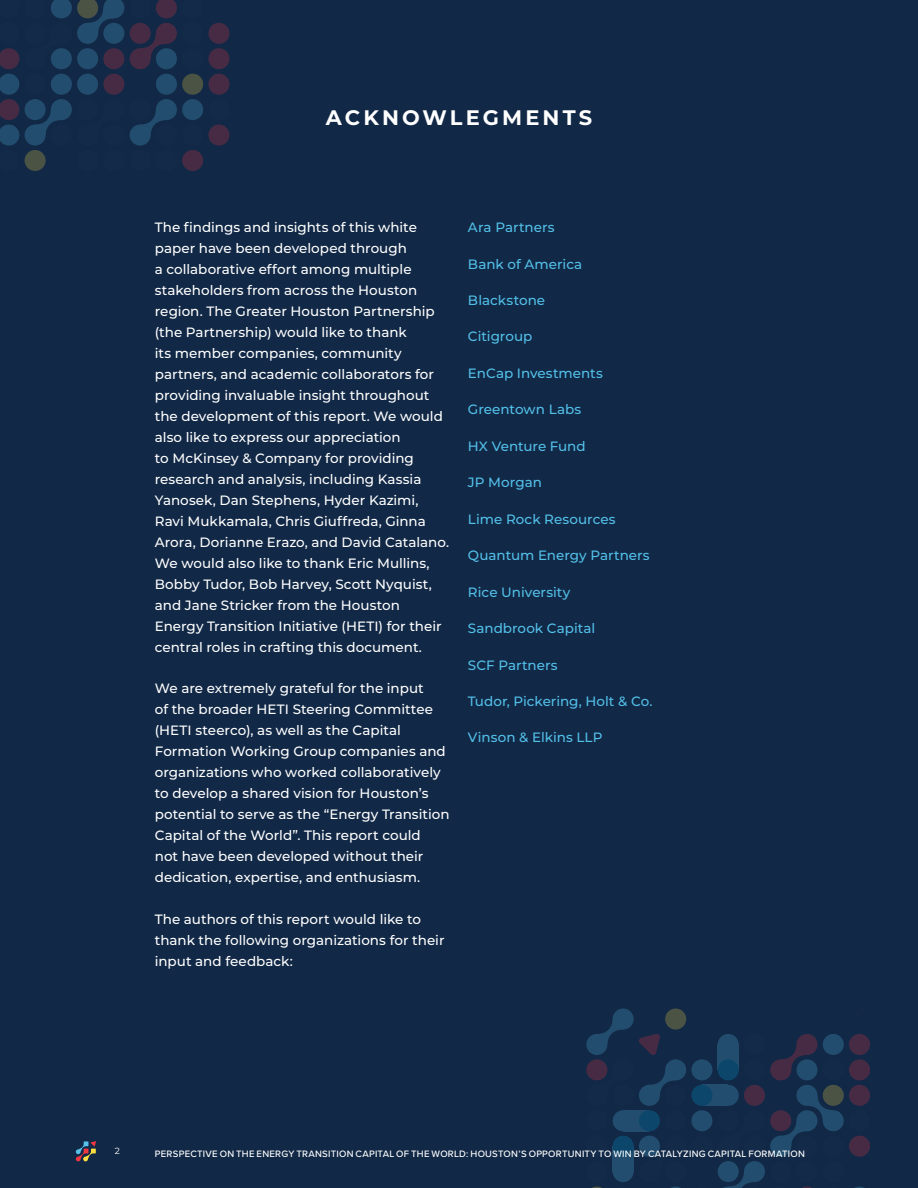
<style>
.page{position:relative;width:918px;height:1188px;background:#112846}
.page>*{position:absolute;margin:0;border:0;box-sizing:border-box;transform-origin:0 0}
.t1{font:700 21px "Montserrat";letter-spacing:.15em;color:#fff}
.t2{font:500 13.5px/21px "Montserrat";color:#fff}
.t3{font:500 13.5px "Montserrat";color:#53c0e9}
.t4{font:500 9.6px "Proxima Nova";letter-spacing:.03em;color:#fff}
.t5{font:9px "Montserrat";color:#fff}
</style>
<div class="page">
<div style="left:639px;top:1136px;width:21px;height:21px;background:#224d6e;border-radius:50%"></div>
<div style="left:586px;top:1059px;width:21px;height:21px;background:#472b45;border-radius:50%"></div>
<div style="left:665px;top:1009px;width:21px;height:21px;background:#4b5444;border-radius:50%"></div>
<svg style="left:597px;top:1070px;width:11px;height:11px"></svg>
<div style="left:665px;top:1059px;width:21px;height:21px;background:#224d6e;border-radius:50%"></div>
<div style="left:639px;top:1085px;width:21px;height:21px;background:#224d6e;border-radius:50%"></div>
<svg style="left:650px;top:1073px;width:26px;height:19px"></svg>
<div style="left:613px;top:1009px;width:21px;height:21px;background:#224d6e;border-radius:50%"></div>
<div style="left:586px;top:1034px;width:21px;height:21px;background:#224d6e;border-radius:50%"></div>
<svg style="left:600px;top:1019px;width:20px;height:25px"></svg>
<div style="left:613px;top:1146px;width:21px;height:26px;background:#224d6e"></div>
<svg style="left:639px;top:1034px;width:21px;height:21px"></svg>
<div style="left:624px;top:1110px;width:25px;height:21px;background:#224d6e"></div>
<div style="left:613px;top:1136px;width:21px;height:21px;background:#0c466b;border-radius:50%"></div>
<div style="left:639px;top:1110px;width:21px;height:21px;background:#0c466b;border-radius:50%"></div>
<div style="left:613px;top:1110px;width:21px;height:21px;background:#224d6e;border-radius:50%"></div>
<div style="left:613px;top:1161px;width:21px;height:21px;background:#224d6e;border-radius:50%"></div>
<div style="left:823px;top:1085px;width:21px;height:21px;background:#4b5444;border-radius:50%"></div>
<div style="left:849px;top:1085px;width:21px;height:21px;background:#472b45;border-radius:50%"></div>
<div style="left:849px;top:1059px;width:21px;height:21px;background:#472b45;border-radius:50%"></div>
<div style="left:823px;top:1034px;width:21px;height:21px;background:#224d6e;border-radius:50%"></div>
<div style="left:796px;top:1059px;width:22px;height:21px;background:#224d6e;border-radius:50%"></div>
<div style="left:770px;top:1059px;width:21px;height:21px;background:#472b45;border-radius:50%"></div>
<svg style="left:796px;top:1034px;width:22px;height:21px"></svg>
<svg style="left:784px;top:1044px;width:23px;height:26px"></svg>
<div style="left:823px;top:1110px;width:21px;height:21px;background:#224d6e;border-radius:50%"></div>
<div style="left:796px;top:1085px;width:22px;height:21px;background:#224d6e;border-radius:50%"></div>
<div style="left:770px;top:1110px;width:21px;height:21px;background:#472b45;border-radius:50%"></div>
<div style="left:770px;top:1136px;width:21px;height:21px;background:#224d6e;border-radius:50%"></div>
<svg style="left:781px;top:1095px;width:51px;height:51px"></svg>
<div style="left:744px;top:1085px;width:21px;height:21px;background:#472b45;border-radius:50%"></div>
<div style="left:691px;top:1059px;width:21px;height:21px;background:#224d6e;border-radius:50%"></div>
<div style="left:718px;top:1161px;width:21px;height:21px;background:#224d6e;border-radius:50%"></div>
<div style="left:691px;top:1110px;width:21px;height:21px;background:#224d6e;border-radius:50%"></div>
<div style="left:744px;top:1161px;width:21px;height:21px;background:#224d6e;border-radius:50%"></div>
<div style="left:718px;top:1044px;width:21px;height:26px;background:#224d6e"></div>
<div style="left:702px;top:1085px;width:26px;height:21px;background:#224d6e"></div>
<div style="left:849px;top:1034px;width:21px;height:21px;background:#472b45;border-radius:50%"></div>
<div style="left:849px;top:1136px;width:21px;height:21px;background:#472b45;border-radius:50%"></div>
<div style="left:718px;top:1059px;width:21px;height:21px;background:#0c466b;border-radius:50%"></div>
<div style="left:691px;top:1085px;width:21px;height:21px;background:#0c466b;border-radius:50%"></div>
<div style="left:718px;top:1085px;width:21px;height:21px;background:#224d6e;border-radius:50%"></div>
<div style="left:718px;top:1034px;width:21px;height:21px;background:#224d6e;border-radius:50%"></div>
<svg style="left:718px;top:1172px;width:146px;height:16px"></svg>
<svg style="left:156px;top:0;width:21px;height:18px"></svg>
<div style="left:182px;top:74px;width:21px;height:21px;background:#4b5444;border-radius:50%"></div>
<div style="left:208px;top:74px;width:21px;height:21px;background:#472b45;border-radius:50%"></div>
<div style="left:208px;top:48px;width:21px;height:21px;background:#472b45;border-radius:50%"></div>
<div style="left:156px;top:48px;width:21px;height:21px;background:#224d6e;border-radius:50%"></div>
<div style="left:130px;top:23px;width:21px;height:21px;background:#472b45;border-radius:50%"></div>
<div style="left:130px;top:48px;width:21px;height:21px;background:#472b45;border-radius:50%"></div>
<div style="left:156px;top:23px;width:21px;height:21px;background:#472b45;border-radius:50%"></div>
<svg style="left:141px;top:33px;width:25px;height:26px"></svg>
<div style="left:182px;top:99px;width:21px;height:21px;background:#224d6e;border-radius:50%"></div>
<div style="left:156px;top:74px;width:21px;height:21px;background:#224d6e;border-radius:50%"></div>
<div style="left:182px;top:150px;width:21px;height:21px;background:#472b45;border-radius:50%"></div>
<div style="left:130px;top:125px;width:21px;height:21px;background:#224d6e;border-radius:50%"></div>
<div style="left:156px;top:99px;width:21px;height:21px;background:#224d6e;border-radius:50%"></div>
<svg style="left:140px;top:111px;width:24px;height:21px"></svg>
<div style="left:208px;top:23px;width:21px;height:21px;background:#472b45;border-radius:50%"></div>
<div style="left:208px;top:125px;width:21px;height:21px;background:#472b45;border-radius:50%"></div>
<svg style="left:0;top:0;width:124px;height:171px"></svg>
<svg style="left:76px;top:1141px;width:20px;height:20px"></svg>
<h1 class="t1" style="left:326px;top:102px;width:268px">ACKNOWLEGMENTS</h1>
<p class="t2" style="left:155px;top:216px;width:296px">The findings and insights of this white paper have been developed through<br>a collaborative effort among multiple stakeholders from across the Houston region. The Greater Houston Partnership (the Partnership) would like to thank<br>its member companies, community partners, and academic collaborators for providing invaluable insight throughout the development of this report. We would also like to express our appreciation<br>to McKinsey &amp; Company for providing research and analysis, including Kassia Yanosek, Dan Stephens, Hyder Kazimi, Ravi Mukkamala, Chris Giuffreda, Ginna Arora, Dorianne Erazo, and David Catalano.<br>We would also like to thank Eric Mullins, Bobby Tudor, Bob Harvey, Scott Nyquist, and Jane Stricker from the Houston Energy Transition Initiative (HETI) for their central roles in crafting this document.</p>
<p class="t2" style="left:155px;top:677px;width:296px">We are extremely grateful for the input<br>of the broader HETI Steering Committee (HETI steerco), as well as the Capital Formation Working Group companies and organizations who worked collaboratively to develop a shared vision for Houston’s potential to serve as the “Energy Transition Capital of the World”. This report could<br>not have been developed without their dedication, expertise, and enthusiasm.</p>
<p class="t2" style="left:155px;top:908px;width:291px">The authors of this report would like to thank the following organizations for their input and feedback:</p>
<p class="t3" style="left:468px;top:218px;width:88px">Ara Partners</p>
<p class="t3" style="left:468px;top:254px;width:116px">Bank of America</p>
<p class="t3" style="left:468px;top:291px;width:79px">Blackstone</p>
<p class="t3" style="left:468px;top:327px;width:66px">Citigroup</p>
<p class="t3" style="left:468px;top:364px;width:136px">EnCap Investments</p>
<p class="t3" style="left:468px;top:400px;width:115px">Greentown Labs</p>
<p class="t3" style="left:468px;top:437px;width:119px">HX Venture Fund</p>
<p class="t3" style="left:468px;top:473px;width:75px">JP Morgan</p>
<p class="t3" style="left:468px;top:509px;width:149px">Lime Rock Resources</p>
<p class="t3" style="left:468px;top:546px;width:183px">Quantum Energy Partners</p>
<p class="t3" style="left:468px;top:582px;width:104px">Rice University</p>
<p class="t3" style="left:468px;top:619px;width:129px">Sandbrook Capital</p>
<p class="t3" style="left:468px;top:655px;width:91px">SCF Partners</p>
<p class="t3" style="left:468px;top:692px;width:186px">Tudor, Pickering, Holt &amp; Co.</p>
<p class="t3" style="left:468px;top:728px;width:136px">Vinson &amp; Elkins LLP</p>
<p class="t5" style="left:115px;top:1145px;width:7px">2</p>
<p class="t4" style="left:155px;top:1146px;width:651px">PERSPECTIVE ON THE ENERGY TRANSITION CAPITAL OF THE WORLD: HOUSTON’S OPPORTUNITY TO WIN BY CATALYZING CAPITAL FORMATION</p>
</div>
